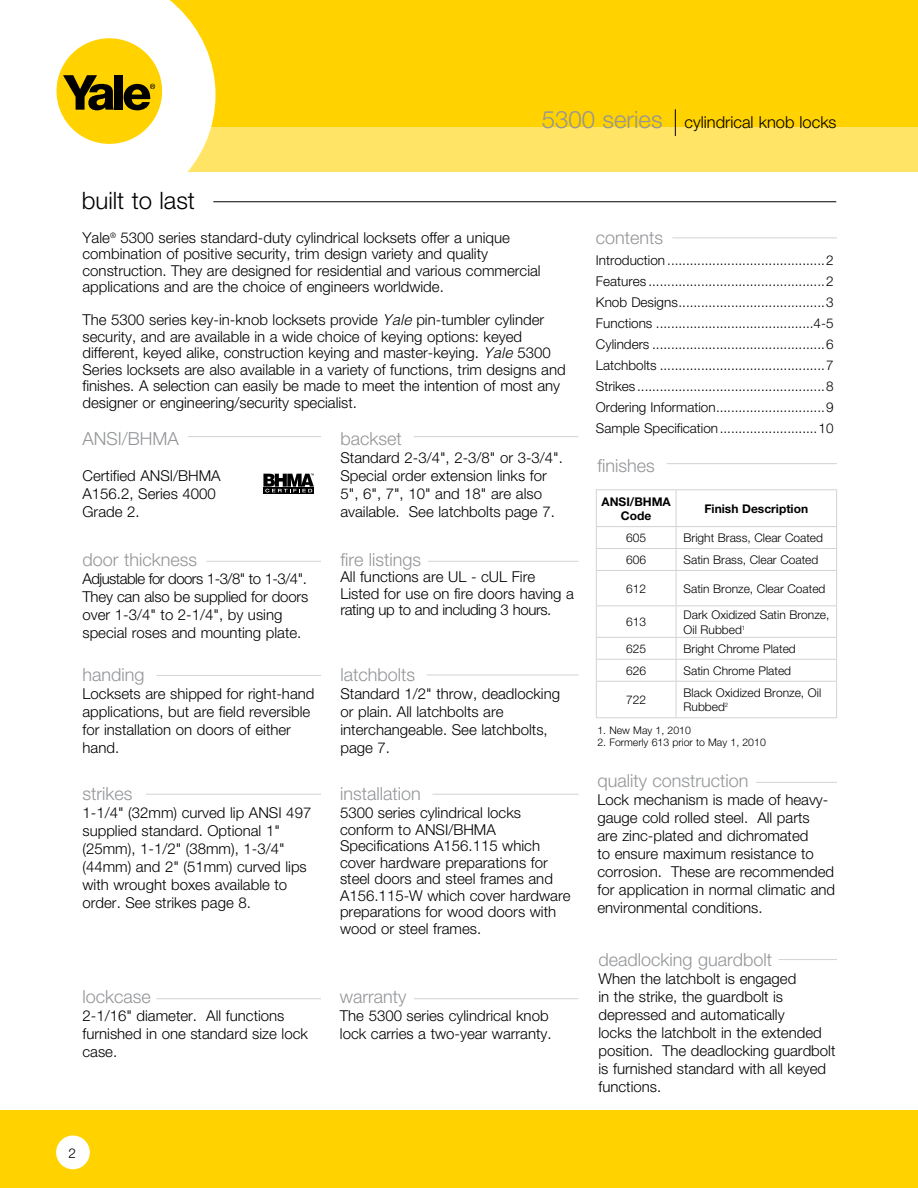
<style>
.page{position:relative;width:918px;height:1188px;background:#fff}
.page>*{position:absolute;margin:0;border:0;box-sizing:border-box;transform-origin:0 0}
.t1{font:300 24px "Helvetica Neue";color:#000}
.t2{font:300 18px "Helvetica Neue";color:#939598}
.t3{font:300 16.5px "Helvetica Neue";color:#000}
.t4{font:300 15px/18px "Helvetica Neue";color:#000}
.t5{font:300 13.5px/21px "Helvetica Neue";color:#000;text-align:justify}
.t6{font:300 12px/14.4px "Helvetica Neue";color:#000}
.t7{font:700 12px/14.4px "Helvetica Neue";color:#000;text-align:center}
.t8{font:300 10.5px "Helvetica Neue";color:#000}
.s1{font-size:24px;color:#939598}
.s2{font-family:"Helvetica";font-style:italic}
</style>
<div class="page">
<div style="left:141px;top:0;width:777px;height:134px;background:#ffd200"></div>
<div style="left:128px;top:127px;width:790px;height:44px;background:#ffe466"></div>
<svg style="left:56px;top:0;width:160px;height:203px;fill:#fff"></svg>
<div style="left:57px;top:38px;width:105px;height:106px;background:#ffd200;border-radius:50%"></div>
<svg style="left:63px;top:75px;width:51px;height:35px"></svg>
<div style="left:115px;top:75px;width:8px;height:35px;background:#000"></div>
<svg style="left:124px;top:84px;width:31px;height:26px"></svg>
<div style="left:0;top:1111px;width:918px;height:77px;background:#ffd200"></div>
<div style="left:56px;top:1136px;width:34px;height:33px;background:#fff;border-radius:50%"></div>
<svg style="left:675px;top:109px;width:1px;height:27px"></svg>
<hr style="left:213px;top:201px;width:623px;height:1px;background:#000">
<svg style="left:597px;top:490px;width:239px;height:227px"></svg>
<hr style="left:596px;top:489px;width:80px;height:1px;background:#d1d3d4">
<hr style="left:596px;top:490px;width:1px;height:36px;background:#d1d3d4">
<hr style="left:676px;top:489px;width:161px;height:1px;background:#d1d3d4">
<hr style="left:676px;top:490px;width:1px;height:36px;background:#d1d3d4">
<hr style="left:836px;top:490px;width:1px;height:36px;background:#d1d3d4">
<hr style="left:596px;top:526px;width:80px;height:1px;background:#d1d3d4">
<hr style="left:676px;top:526px;width:161px;height:1px;background:#d1d3d4">
<hr style="left:596px;top:548px;width:80px;height:1px;background:#d1d3d4">
<svg style="left:596px;top:527px;width:1px;height:43px"></svg>
<hr style="left:676px;top:548px;width:161px;height:1px;background:#d1d3d4">
<svg style="left:676px;top:527px;width:1px;height:43px"></svg>
<svg style="left:836px;top:527px;width:1px;height:43px"></svg>
<hr style="left:596px;top:570px;width:80px;height:1px;background:#d1d3d4">
<hr style="left:596px;top:571px;width:1px;height:34px;background:#d1d3d4">
<hr style="left:676px;top:570px;width:161px;height:1px;background:#d1d3d4">
<hr style="left:676px;top:571px;width:1px;height:34px;background:#d1d3d4">
<hr style="left:836px;top:571px;width:1px;height:34px;background:#d1d3d4">
<hr style="left:596px;top:605px;width:80px;height:1px;background:#d1d3d4">
<hr style="left:596px;top:606px;width:1px;height:31px;background:#d1d3d4">
<hr style="left:676px;top:605px;width:161px;height:1px;background:#d1d3d4">
<hr style="left:676px;top:606px;width:1px;height:31px;background:#d1d3d4">
<hr style="left:836px;top:606px;width:1px;height:31px;background:#d1d3d4">
<hr style="left:596px;top:637px;width:80px;height:1px;background:#d1d3d4">
<hr style="left:676px;top:637px;width:161px;height:1px;background:#d1d3d4">
<hr style="left:596px;top:659px;width:80px;height:1px;background:#d1d3d4">
<svg style="left:596px;top:638px;width:1px;height:43px"></svg>
<hr style="left:676px;top:659px;width:161px;height:1px;background:#d1d3d4">
<svg style="left:676px;top:638px;width:1px;height:43px"></svg>
<svg style="left:836px;top:638px;width:1px;height:43px"></svg>
<hr style="left:596px;top:681px;width:80px;height:1px;background:#d1d3d4">
<hr style="left:596px;top:682px;width:1px;height:35px;background:#d1d3d4">
<hr style="left:676px;top:681px;width:161px;height:1px;background:#d1d3d4">
<hr style="left:676px;top:682px;width:1px;height:35px;background:#d1d3d4">
<hr style="left:836px;top:682px;width:1px;height:35px;background:#d1d3d4">
<hr style="left:596px;top:717px;width:80px;height:1px;background:#d1d3d4">
<hr style="left:676px;top:717px;width:161px;height:1px;background:#d1d3d4">
<svg style="left:263px;top:492px;width:51px;height:2px"></svg>
<svg style="left:263px;top:474px;width:51px;height:18px"></svg>
<hr style="left:672px;top:238px;width:165px;height:1px;background:#d1d3d4">
<hr style="left:667px;top:463px;width:170px;height:1px;background:#d1d3d4">
<hr style="left:188px;top:436px;width:133px;height:1px;background:#d1d3d4">
<hr style="left:414px;top:436px;width:164px;height:1px;background:#d1d3d4">
<hr style="left:207px;top:561px;width:114px;height:1px;background:#d1d3d4">
<hr style="left:428px;top:561px;width:150px;height:1px;background:#d1d3d4">
<hr style="left:156px;top:675px;width:165px;height:1px;background:#d1d3d4">
<hr style="left:427px;top:675px;width:151px;height:1px;background:#d1d3d4">
<hr style="left:146px;top:794px;width:175px;height:1px;background:#d1d3d4">
<hr style="left:432px;top:794px;width:146px;height:1px;background:#d1d3d4">
<hr style="left:756px;top:782px;width:81px;height:1px;background:#d1d3d4">
<hr style="left:778px;top:959px;width:59px;height:1px;background:#d1d3d4">
<hr style="left:156px;top:998px;width:165px;height:1px;background:#d1d3d4">
<hr style="left:414px;top:998px;width:164px;height:1px;background:#d1d3d4">
<h1 class="t1" style="left:82px;top:186px;width:115px">built to last</h1>
<p class="t3" style="left:542px;top:112px;width:296px"><span class="s1">5300 series</span> cylindrical knob locks</p>
<p class="t4" style="left:82px;top:229px;width:460px;line-height:16.5px">Yale<sup>®</sup> 5300 series standard-duty cylindrical locksets offer a unique combination of positive security, trim design variety and quality construction. They are designed for residential and various commercial applications and are the choice of engineers worldwide.</p>
<p class="t4" style="left:82px;top:311px;width:485px;line-height:16.5px">The 5300 series key-in-knob locksets provide <span class="s2">Yale</span> pin-tumbler cylinder security, and are available in a wide choice of keying options: keyed different, keyed alike, construction keying and master-keying. <span class="s2">Yale</span> 5300<br>Series locksets are also available in a variety of functions, trim designs and finishes. A selection can easily be made to meet the intention of most any designer or engineering/security specialist.</p>
<p class="t2" style="left:83px;top:428px;width:98px">ANSI/BHMA</p>
<p class="t4" style="left:83px;top:466px;width:140px">Certified ANSI/BHMA<br>A156.2, Series 4000<br>Grade 2.</p>
<p class="t2" style="left:340px;top:428px;width:63px">backset</p>
<p class="t4" style="left:340px;top:448px;width:224px">Standard 2-3/4", 2-3/8" or 3-3/4".<br>Special order extension links for 5", 6", 7", 10" and 18" are also available. See latchbolts page 7.</p>
<p class="t2" style="left:340px;top:548px;width:82px">fire listings</p>
<p class="t4" style="left:340px;top:568px;width:235px;line-height:16.5px">All functions are UL - cUL Fire<br>Listed for use on fire doors having a rating up to and including 3 hours.</p>
<p class="t2" style="left:83px;top:548px;width:116px">door thickness</p>
<p class="t4" style="left:83px;top:569px;width:227px">Adjustable for doors 1-3/8" to 1-3/4".<br>They can also be supplied for doors over 1-3/4" to 2-1/4", by using special roses and mounting plate.</p>
<p class="t2" style="left:83px;top:663px;width:64px">handing</p>
<p class="t4" style="left:83px;top:684px;width:233px">Locksets are shipped for right-hand applications, but are field reversible for installation on doors of either hand.</p>
<p class="t2" style="left:83px;top:783px;width:51px">strikes</p>
<p class="t4" style="left:83px;top:803px;width:230px">1-1/4" (32mm) curved lip ANSI 497 supplied standard. Optional 1" (25mm), 1-1/2" (38mm), 1-3/4" (44mm) and 2" (51mm) curved lips with wrought boxes available to order. See strikes page 8.</p>
<p class="t2" style="left:83px;top:986px;width:70px">lockcase</p>
<p class="t4" style="left:83px;top:1007px;width:227px">2-1/16" diameter. All functions furnished in one standard size lock case.</p>
<p class="t2" style="left:340px;top:663px;width:76px">latchbolts</p>
<p class="t4" style="left:340px;top:684px;width:221px">Standard 1/2" throw, deadlocking or plain. All latchbolts are interchangeable. See latchbolts, page 7.</p>
<p class="t2" style="left:340px;top:783px;width:82px">installation</p>
<p class="t4" style="left:340px;top:804px;width:232px;line-height:16.5px">5300 series cylindrical locks conform to ANSI/BHMA<br>Specifications A156.115 which cover hardware preparations for steel doors and steel frames and<br>A156.115-W which cover hardware preparations for wood doors with wood or steel frames.</p>
<p class="t2" style="left:340px;top:986px;width:68px">warranty</p>
<p class="t4" style="left:340px;top:1007px;width:213px">The 5300 series cylindrical knob lock carries a two-year warranty.</p>
<p class="t2" style="left:596px;top:226px;width:69px">contents</p>
<p class="t5" style="left:596px;top:249px;width:239px">Introduction ..........................................2<br>Features ...............................................2<br>Knob Designs.......................................3<br>Functions ..........................................4-5<br>Cylinders ..............................................6<br>Latchbolts ............................................7<br>Strikes ..................................................8<br>Ordering Information.............................9<br>Sample Specification..........................10</p>
<p class="t2" style="left:597px;top:455px;width:59px">finishes</p>
<p class="t7" style="left:602px;top:494px;width:71px">ANSI/BHMA<br>Code</p>
<p class="t7" style="left:705px;top:501px;width:105px">Finish Description</p>
<p class="t6" style="left:626px;top:531px;width:22px">605</p>
<p class="t6" style="left:684px;top:531px;width:141px">Bright Brass, Clear Coated</p>
<p class="t6" style="left:626px;top:552px;width:22px">606</p>
<p class="t6" style="left:684px;top:552px;width:136px">Satin Brass, Clear Coated</p>
<p class="t6" style="left:626px;top:581px;width:22px">612</p>
<p class="t6" style="left:684px;top:581px;width:143px">Satin Bronze, Clear Coated</p>
<p class="t6" style="left:626px;top:615px;width:22px">613</p>
<p class="t6" style="left:684px;top:607px;width:147px">Dark Oxidized Satin Bronze,<br>Oil Rubbed<sup>1</sup></p>
<p class="t6" style="left:626px;top:641px;width:22px">625</p>
<p class="t6" style="left:684px;top:641px;width:114px">Bright Chrome Plated</p>
<p class="t6" style="left:626px;top:663px;width:22px">626</p>
<p class="t6" style="left:684px;top:663px;width:109px">Satin Chrome Plated</p>
<p class="t6" style="left:626px;top:692px;width:22px">722</p>
<p class="t6" style="left:684px;top:685px;width:139px">Black Oxidized Bronze, Oil<br>Rubbed<sup>2</sup></p>
<p class="t8" style="left:597px;top:724px;width:95px">1. New May 1, 2010</p>
<p class="t8" style="left:597px;top:736px;width:170px">2. Formerly 613 prior to May 1, 2010</p>
<p class="t2" style="left:597px;top:769px;width:153px">quality construction</p>
<p class="t4" style="left:597px;top:790px;width:239px">Lock mechanism is made of heavy&shy;gauge cold rolled steel. All parts<br>are zinc-plated and dichromated<br>to ensure maximum resistance to corrosion. These are recommended for application in normal climatic and environmental conditions.</p>
<p class="t2" style="left:599px;top:948px;width:175px">deadlocking guardbolt</p>
<p class="t4" style="left:599px;top:969px;width:238px">When the latchbolt is engaged<br>in the strike, the guardbolt is depressed and automatically<br>locks the latchbolt in the extended position. The deadlocking guardbolt is furnished standard with all keyed functions.</p>
<p class="t5" style="left:68px;top:1142px;width:9px">2</p>
</div>
